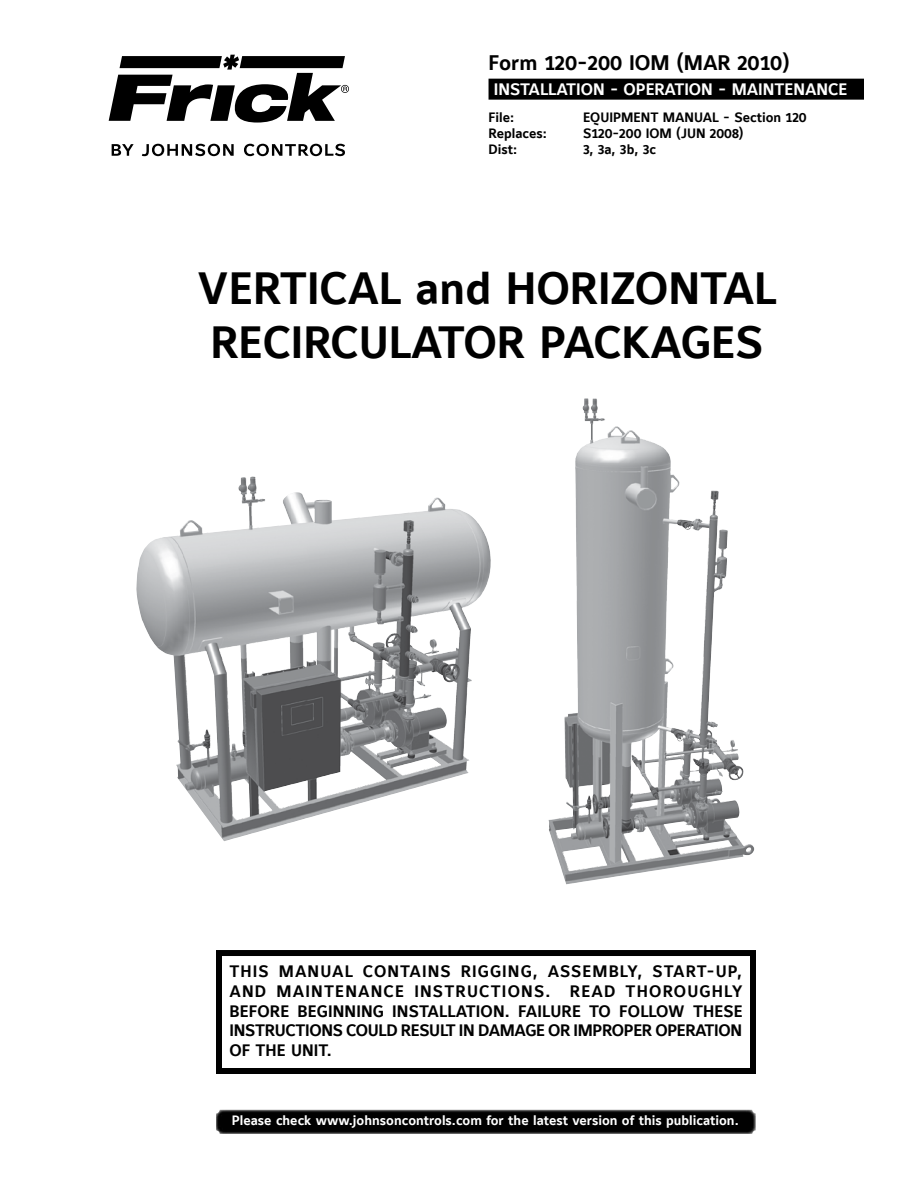
<style>
.page{position:relative;width:918px;height:1188px;background:#fff}
.page>*{position:absolute;margin:0;border:0;box-sizing:border-box;transform-origin:0 0}
.t1{font:45px/54px "Maurea Bold Lf";color:#000}
.t2{font:21px "Maurea Bold Lf";color:#000}
.t3{font:16.5px/19.8px "Maurea Bold Lf";letter-spacing:-.02em;color:#000;text-align:justify}
.t4{font:16.5px "Maurea Bold Lf";color:#fff}
.t5{font:13.5px "Maurea Bold Lf";color:#000}
.t6{font:13.5px "Maurea Bold Lf";color:#fff}
</style>
<div class="page">
<div style="left:216px;top:950px;width:540px;height:124px;border:6px solid #000"></div>
<div style="left:489px;top:79px;width:375px;height:21px;background:#000"></div>
<svg style="left:109px;top:55px;width:240px;height:68px"></svg>
<svg style="left:112px;top:144px;width:22px;height:12px"></svg>
<svg style="left:142px;top:144px;width:92px;height:12px"></svg>
<svg style="left:244px;top:144px;width:101px;height:12px"></svg>
<div style="left:216px;top:1110px;width:540px;height:24px;background:#000;border-radius:4px"></div>
<img style="left:136px;top:477px;width:355px;height:364px">
<img style="left:548px;top:399px;width:206px;height:485px">
<p class="t2" style="left:489px;top:51px;width:303px">Form 120-200 IOM (MAR 2010)</p>
<p class="t4" style="left:494px;top:80px;width:355px">INSTALLATION - OPERATION - MAINTENANCE</p>
<p class="t5" style="left:489px;top:110px;width:27px">File:</p>
<p class="t5" style="left:583px;top:110px;width:225px">EQUIPMENT MANUAL - Section 120</p>
<p class="t5" style="left:489px;top:126px;width:60px">Replaces:</p>
<p class="t5" style="left:583px;top:126px;width:162px">S120-200 IOM (JUN 2008)</p>
<p class="t5" style="left:489px;top:142px;width:30px">Dist:</p>
<p class="t5" style="left:583px;top:142px;width:75px">3, 3a, 3b, 3c</p>
<h1 class="t1" style="left:197px;top:263px;width:581px">VERTICAL and HORIZONTAL<br>RECIRCULATOR PACKAGES</h1>
<p class="t3" style="left:230px;top:962px;width:515px">THIS MANUAL CONTAINS RIGGING, ASSEMBLY, START-UP, AND MAINTENANCE INSTRUCTIONS. READ THOROUGHLY BEFORE BEGINNING INSTALLATION. FAILURE TO FOLLOW THESE INSTRUCTIONS COULD RESULT IN DAMAGE OR IMPROPER OPERATION OF THE UNIT.</p>
<p class="t6" style="left:232px;top:1113px;width:509px">Please check www.johnsoncontrols.com for the latest version of this publication.</p>
</div>
